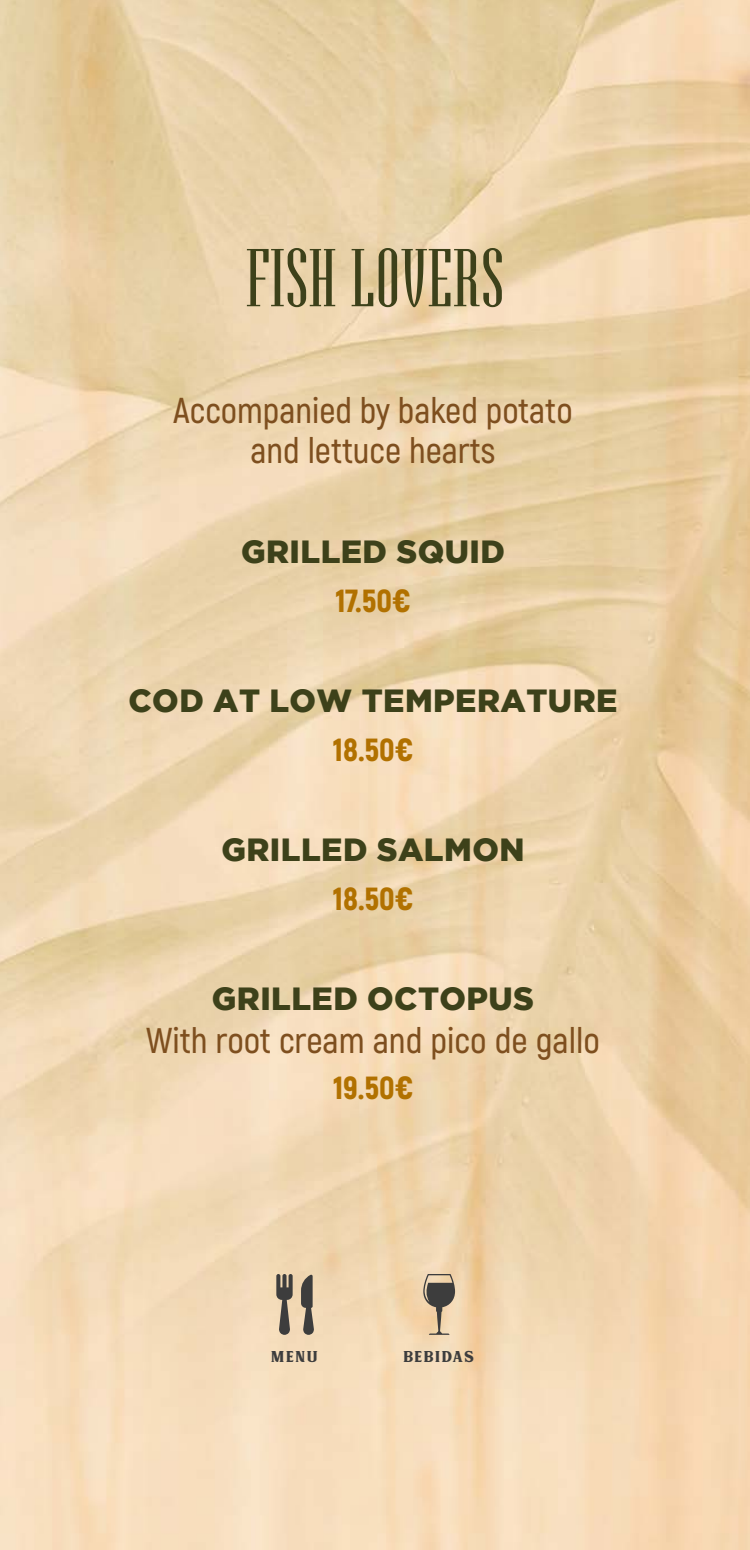
<style>
.page{position:relative;width:750px;height:1550px;background:#fff}
.page>*{position:absolute;margin:0;border:0;box-sizing:border-box;transform-origin:0 0}
.t1{font:70px "Hamerslag DEMO";letter-spacing:.01em;color:#3d411a}
.t2{font:600 36px/40px "Akrobat";color:#7e4f1f;text-align:center}
.t3{font:900 32px "Gotham";letter-spacing:.015em;color:#3d411a}
.t4{font:900 32px "Akrobat";color:#b17100}
.t5{font:22px "MUARADEMO";letter-spacing:.05em;color:#3d3d3d}
</style>
<div class="page">
<svg style="left:301px;top:1275px;width:13px;height:60px"></svg>
<svg style="left:276px;top:1274px;width:17px;height:61px"></svg>
<svg style="left:423px;top:1274px;width:32px;height:61px"></svg>
<h1 class="t1" style="left:246px;top:226px;width:259px">FISH LOVERS</h1>
<p class="t2" style="left:173px;top:390px;width:401px">Accompanied by baked potato and lettuce hearts</p>
<p class="t3" style="left:241px;top:533px;width:265px">GRILLED SQUID</p>
<p class="t4" style="left:336px;top:580px;width:76px">17.50€</p>
<p class="t3" style="left:129px;top:682px;width:490px">COD AT LOW TEMPERATURE</p>
<p class="t4" style="left:333px;top:729px;width:82px">18.50€</p>
<p class="t3" style="left:221px;top:831px;width:305px">GRILLED SALMON</p>
<p class="t4" style="left:333px;top:878px;width:82px">18.50€</p>
<p class="t3" style="left:212px;top:980px;width:324px">GRILLED OCTOPUS</p>
<p class="t2" style="left:146px;top:1020px;width:455px">With root cream and pico de gallo</p>
<p class="t4" style="left:333px;top:1067px;width:81px">19.50€</p>
<p class="t5" style="left:272px;top:1341px;width:49px">MENU</p>
<p class="t5" style="left:404px;top:1341px;width:72px">BEBIDAS</p>
</div>
